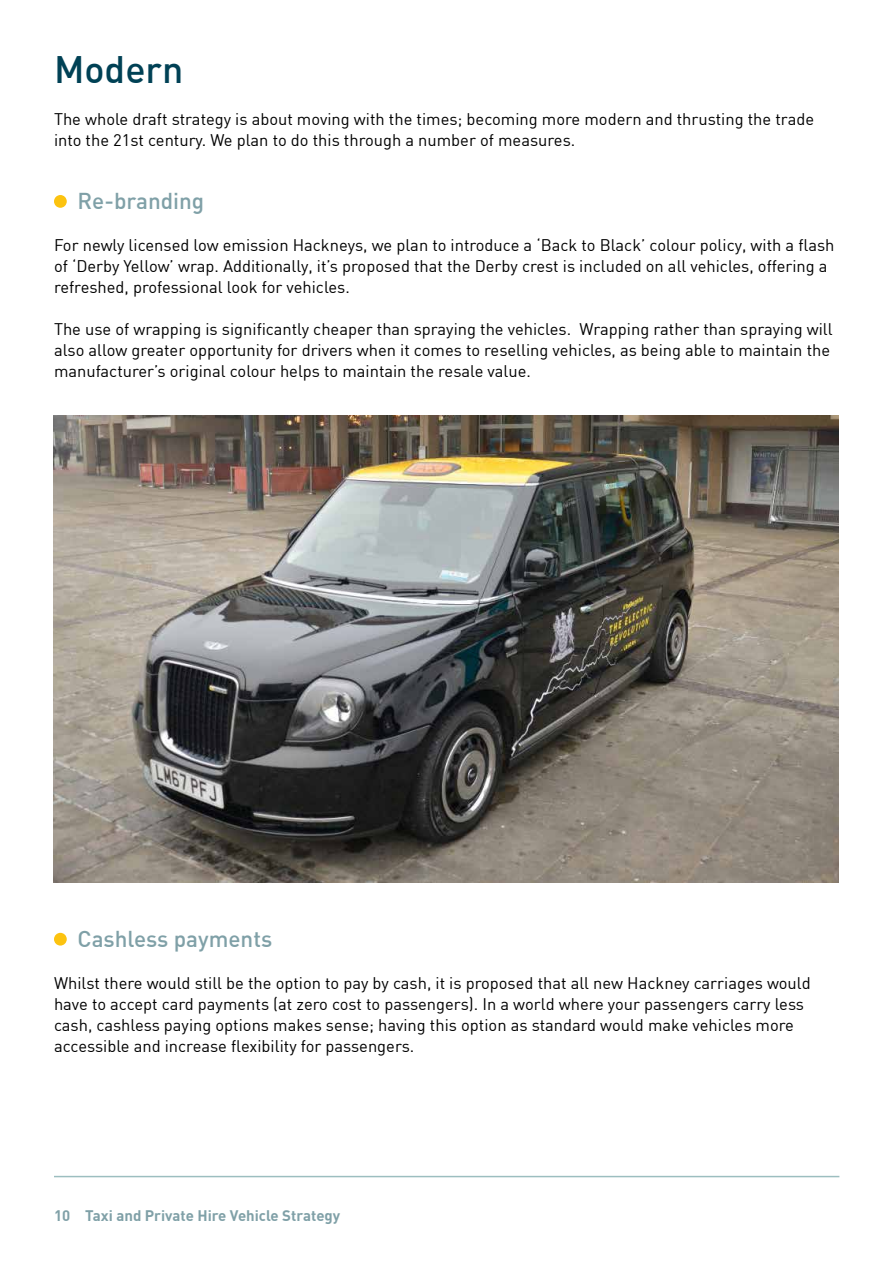
<style>
.page{position:relative;width:893px;height:1263px;background:#fff}
.page>*{position:absolute;margin:0;border:0;box-sizing:border-box;transform-origin:0 0}
.t1{font:500 37.5px "DIN";color:#004155}
.t2{font:500 22.5px "DIN";color:#7fa0a7}
.t3{font:16.5px/21px "DIN";color:#000}
.t4{font:700 15px "DIN";color:#7fa0a7}
</style>
<div class="page">
<hr style="left:54px;top:1176px;width:785px;height:1px;background:#9cbec0">
<div style="left:54px;top:195px;width:13px;height:13px;background:#fcc310;border-radius:50%"></div>
<img style="left:54px;top:415px;width:785px;height:467px">
<div style="left:54px;top:933px;width:13px;height:12px;background:#fcc310;border-radius:50%"></div>
<h1 class="t1" style="left:54px;top:46px;width:131px">Modern</h1>
<p class="t3" style="left:54px;top:108px;width:762px">The whole draft strategy is about moving with the times; becoming more modern and thrusting the trade into the 21st century. We plan to do this through a number of measures.</p>
<h2 class="t2" style="left:78px;top:187px;width:128px">Re-branding</h2>
<p class="t3" style="left:54px;top:234px;width:782px">For newly licensed low emission Hackneys, we plan to introduce a ‘Back to Black’ colour policy, with a flash of ‘Derby Yellow’ wrap. Additionally, it’s proposed that the Derby crest is included on all vehicles, offering a refreshed, professional look for vehicles.</p>
<p class="t3" style="left:54px;top:318px;width:780px">The use of wrapping is significantly cheaper than spraying the vehicles. Wrapping rather than spraying will also allow greater opportunity for drivers when it comes to reselling vehicles, as being able to maintain the manufacturer’s original colour helps to maintain the resale value.</p>
<h2 class="t2" style="left:78px;top:924px;width:196px">Cashless payments</h2>
<p class="t3" style="left:54px;top:972px;width:758px">Whilst there would still be the option to pay by cash, it is proposed that all new Hackney carriages would have to accept card payments (at zero cost to passengers). In a world where your passengers carry less cash, cashless paying options makes sense; having this option as standard would make vehicles more accessible and increase flexibility for passengers.</p>
<p class="t4" style="left:54px;top:1205px;width:288px">10 Taxi and Private Hire Vehicle Strategy</p>
</div>
